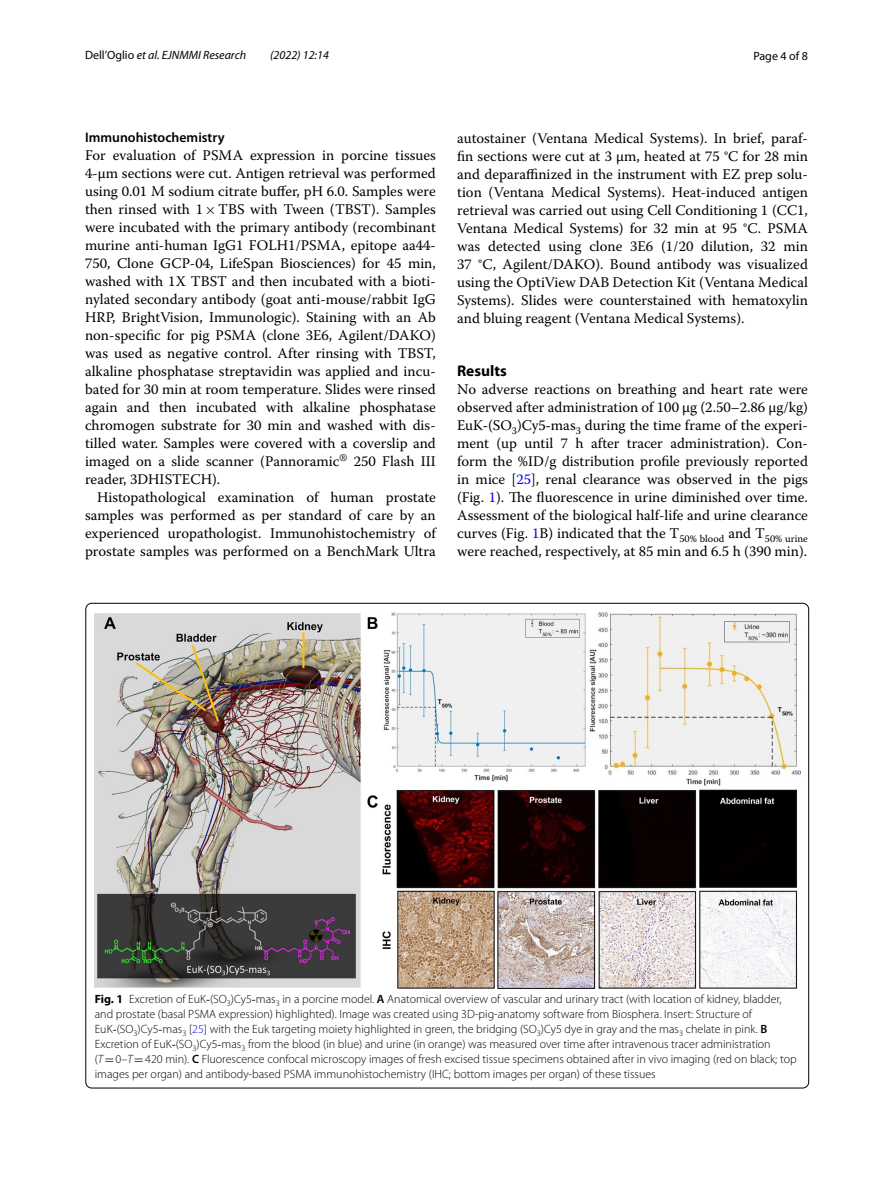
<style>
.page{position:relative;width:893px;height:1187px;background:#fff}
.page>*{position:absolute;margin:0;border:0;box-sizing:border-box;transform-origin:0 0}
.t1{font:700 15.45px "Myriad Pro";color:#000}
.t2{font:14.7px/18px "Warnock Pro";color:#000;text-align:justify}
.t3{font:600 13.8px "Myriad Pro";color:#000}
.t4{font:300 12px/15px "Myriad Pro";color:#000}
.t5{font:italic 12px "Myriad Pro";color:#000}
.t6{font:12px "Myriad Pro";color:#000}
.s1{font-style:normal}
.s2{font-family:"MTSY"}
.s3{font-family:"STIX Math"}
.s4{color:#00f}
.s5{font-weight:700}
.s6{font-family:"STIX Math";font-weight:400}
.s7{font-weight:600}
.s8{font-style:italic}
.s9{font-family:"MTSY";font-weight:400}
</style>
<div class="page">
<img style="left:94px;top:612px;width:706px;height:376px">
<p class="t5" style="left:85px;top:48px;width:163px"><span class="s1">Dell’Oglio</span> et al. EJNMMI Research</p>
<p class="t5" style="left:270px;top:48px;width:60px">(2022) 12:14</p>
<p class="t6" style="left:753px;top:48px;width:56px">Page 4 of 8</p>
<p class="t3" style="left:85px;top:129px;width:141px">Immunohistochemistry</p>
<p class="t2" style="left:85px;top:146px;width:352px">For evaluation of PSMA expression in porcine tissues 4-µm sections were cut. Antigen retrieval was performed using 0.01 M sodium citrate buffer, pH 6.0. Samples were then rinsed with 1<span class="s2">×</span>TBS with Tween (TBST). Samples were incubated with the primary antibody (recombinant murine anti-human IgG1 FOLH1/PSMA, epitope aa44- 750, Clone GCP-04, LifeSpan Biosciences) for 45 min, washed with 1X TBST and then incubated with a bioti&shy;nylated secondary antibody (goat anti-mouse/rabbit IgG HRP, BrightVision, Immunologic). Staining with an Ab non-specific for pig PSMA (clone 3E6, Agilent/DAKO) was used as negative control. After rinsing with TBST, alkaline phosphatase streptavidin was applied and incu&shy;bated for 30 min at room temperature. Slides were rinsed again and then incubated with alkaline phosphatase chromogen substrate for 30 min and washed with dis&shy;tilled water. Samples were covered with a coverslip and imaged on a slide scanner (Pannoramic<sup>®</sup> 250 Flash III reader, 3DHISTECH).</p>
<p class="t2" style="left:85px;top:488px;width:352px;text-indent:12px">Histopathological examination of human prostate samples was performed as per standard of care by an experienced uropathologist. Immunohistochemistry of prostate samples was performed on a BenchMark Ultra</p>
<p class="t2" style="left:457px;top:128px;width:352px">autostainer (Ventana Medical Systems). In brief, paraf&shy;fin sections were cut at 3 µm, heated at 75 °C for 28 min and deparaffinized in the instrument with EZ prep solu&shy;tion (Ventana Medical Systems). Heat-induced antigen retrieval was carried out using Cell Conditioning 1 (CC1, Ventana Medical Systems) for 32 min at 95 °C. PSMA was detected using clone 3E6 (1/20 dilution, 32 min 37 °C, Agilent/DAKO). Bound antibody was visualized using the OptiView DAB Detection Kit (Ventana Medical Systems). Slides were counterstained with hematoxylin and bluing reagent (Ventana Medical Systems).</p>
<p class="t1" style="left:457px;top:361px;width:51px">Results</p>
<p class="t2" style="left:457px;top:380px;width:352px">No adverse reactions on breathing and heart rate were observed after administration of 100 µg (2.50–2.86 µg/kg)<br>EuK<span class="s3">‐</span>(SO<sub>3</sub>)Cy5<span class="s3">‐</span>mas<sub>3</sub> during the time frame of the experi&shy;ment (up until 7 h after tracer administration). Con&shy;form the %ID/g distribution profile previously reported in mice [<span class="s4">25</span>], renal clearance was observed in the pigs (Fig. <span class="s4">1</span>). The fluorescence in urine diminished over time.<br>Assessment of the biological half-life and urine clearance curves (Fig. <span class="s4">1</span>B) indicated that the T<sub>50%</sub> <sub>blood</sub> and T<sub>50%</sub> <sub>urine </sub>were reached, respectively, at 85 min and 6.5 h (390 min).</p>
<p class="t4" style="left:95px;top:991px;width:703px"><span class="s5">Fig. 1</span> Excretion of EuK<span class="s6">‐</span>(SO<sub>3</sub>)Cy5<span class="s6">‐</span>mas<sub>3</sub> in a porcine model. <span class="s7">A</span> Anatomical overview of vascular and urinary tract (with location of kidney, bladder, and prostate (basal PSMA expression) highlighted). Image was created using 3D-pig-anatomy software from Biosphera. Insert: Structure of EuK<span class="s6">‐</span>(SO<sub>3</sub>)Cy5<span class="s6">‐</span>mas<sub>3</sub> [<span class="s4">25</span>] with the Euk targeting moiety highlighted in green, the bridging (SO<sub>3</sub>)Cy5 dye in gray and the mas<sub>3</sub> chelate in pink. <span class="s7">B </span>Excretion of EuK<span class="s6">‐</span>(SO<sub>3</sub>)Cy5<span class="s6">‐</span>mas<sub>3</sub> from the blood (in blue) and urine (in orange) was measured over time after intravenous tracer administration (<span class="s8">T</span><span class="s9">=</span>0–<span class="s8">T</span><span class="s9">=</span>420 min). <span class="s7">C</span> Fluorescence confocal microscopy images of fresh excised tissue specimens obtained after in vivo imaging (red on black; top images per organ) and antibody-based PSMA immunohistochemistry (IHC; bottom images per organ) of these tissues</p>
</div>
